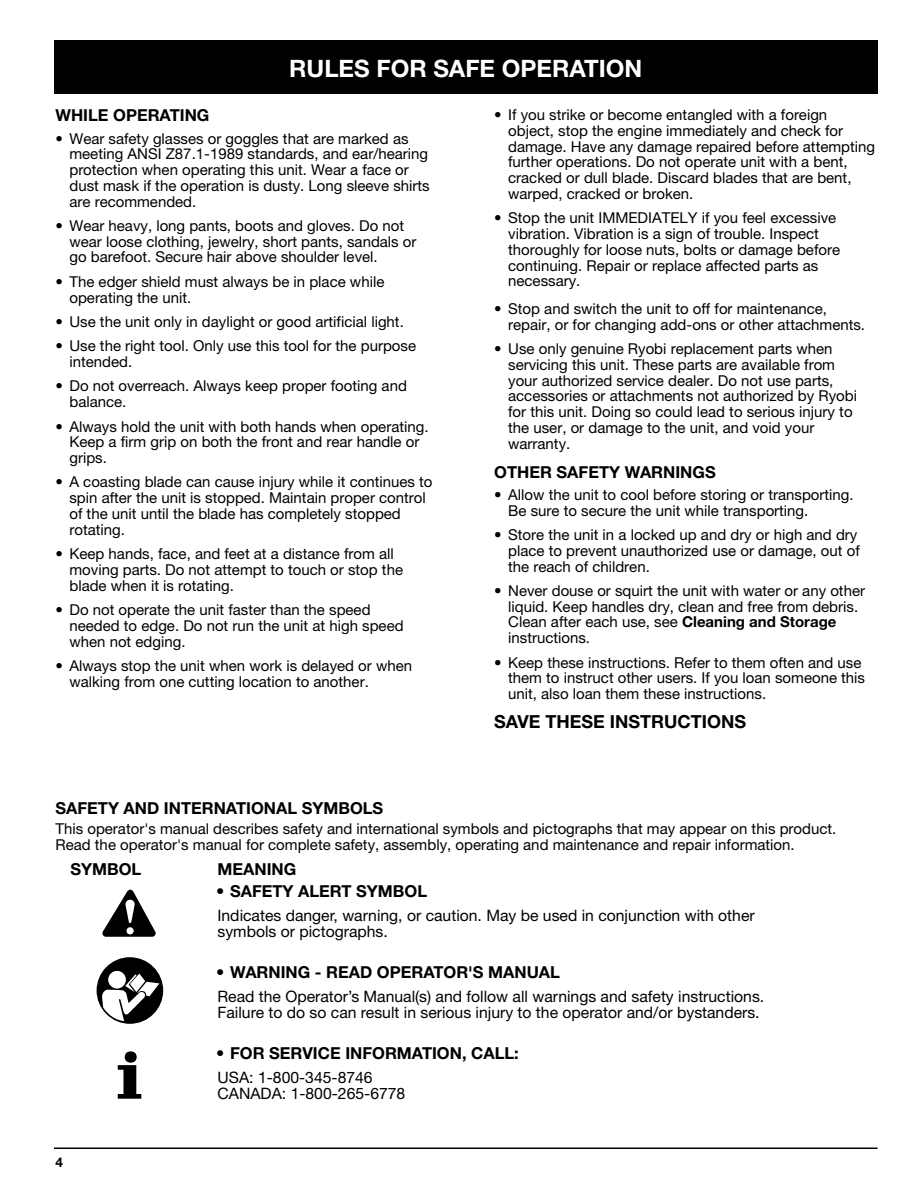
<style>
.page{position:relative;width:918px;height:1188px;background:#fff}
.page>*{position:absolute;margin:0;border:0;box-sizing:border-box;transform-origin:0 0}
.t1{font:700 24px "Helvetica Neue";color:#fff}
.t2{font:700 18px "Helvetica Neue";color:#000}
.t3{font:700 16.5px "Helvetica Neue";color:#000}
.t4{font:15.75px/15.8px "Helvetica Neue";color:#000}
.t5{font:15px/15.8px "Helvetica Neue";color:#000}
.t6{font:700 13.5px "Helvetica Neue";color:#000}
.s1{font-weight:700}
</style>
<div class="page">
<div style="left:54px;top:40px;width:824px;height:54px;background:#000"></div>
<hr style="left:54px;top:1148px;width:824px;height:1px;background:#000">
<svg style="left:102px;top:890px;width:54px;height:47px"></svg>
<div style="left:97px;top:957px;width:66px;height:67px;background:#000;border-radius:50%"></div>
<div style="left:108px;top:971px;width:18px;height:18px;background:#fff;border-radius:50%"></div>
<svg style="left:102px;top:974px;width:57px;height:47px"></svg>
<svg style="left:118px;top:1051px;width:23px;height:48px"></svg>
<h1 class="t1" style="left:289px;top:60px;width:354px">RULES FOR SAFE OPERATION</h1>
<p class="t3" style="left:56px;top:109px;width:155px">WHILE OPERATING</p>
<p class="t5" style="left:69px;top:132px;width:362px;text-indent:-14px">• Wear safety glasses or goggles that are marked as meeting ANSI Z87.1-1989 standards, and ear/hearing protection when operating this unit. Wear a face or dust mask if the operation is dusty. Long sleeve shirts are recommended.</p>
<p class="t5" style="left:69px;top:219px;width:349px;text-indent:-14px">• Wear heavy, long pants, boots and gloves. Do not wear loose clothing, jewelry, short pants, sandals or go barefoot. Secure hair above shoulder level.</p>
<p class="t5" style="left:69px;top:275px;width:316px;text-indent:-14px">• The edger shield must always be in place while operating the unit.</p>
<p class="t5" style="left:56px;top:315px;width:350px">• Use the unit only in daylight or good artificial light.</p>
<p class="t5" style="left:69px;top:340px;width:348px;text-indent:-14px">• Use the right tool. Only use this tool for the purpose intended.</p>
<p class="t5" style="left:69px;top:380px;width:339px;text-indent:-14px">• Do not overreach. Always keep proper footing and balance.</p>
<p class="t5" style="left:69px;top:420px;width:361px;text-indent:-14px">• Always hold the unit with both hands when operating.<br>Keep a firm grip on both the front and rear handle or grips.</p>
<p class="t5" style="left:69px;top:476px;width:365px;text-indent:-14px">• A coasting blade can cause injury while it continues to spin after the unit is stopped. Maintain proper control of the unit until the blade has completely stopped rotating.</p>
<p class="t5" style="left:69px;top:547px;width:335px;text-indent:-14px">• Keep hands, face, and feet at a distance from all moving parts. Do not attempt to touch or stop the blade when it is rotating.</p>
<p class="t5" style="left:69px;top:603px;width:336px;text-indent:-14px">• Do not operate the unit faster than the speed needed to edge. Do not run the unit at high speed when not edging.</p>
<p class="t5" style="left:69px;top:659px;width:344px;text-indent:-14px">• Always stop the unit when work is delayed or when walking from one cutting location to another.</p>
<p class="t5" style="left:508px;top:108px;width:368px;text-indent:-14px">• If you strike or become entangled with a foreign object, stop the engine immediately and check for damage. Have any damage repaired before attempting further operations. Do not operate unit with a bent, cracked or dull blade. Discard blades that are bent, warped, cracked or broken.</p>
<p class="t5" style="left:508px;top:212px;width:333px;text-indent:-14px">• Stop the unit IMMEDIATELY if you feel excessive vibration. Vibration is a sign of trouble. Inspect thoroughly for loose nuts, bolts or damage before continuing. Repair or replace affected parts as necessary.</p>
<p class="t5" style="left:508px;top:302px;width:358px;text-indent:-14px">• Stop and switch the unit to off for maintenance, repair, or for changing add-ons or other attachments.</p>
<p class="t5" style="left:508px;top:342px;width:350px;text-indent:-14px">• Use only genuine Ryobi replacement parts when servicing this unit. These parts are available from your authorized service dealer. Do not use parts, accessories or attachments not authorized by Ryobi for this unit. Doing so could lead to serious injury to the user, or damage to the unit, and void your warranty.</p>
<p class="t3" style="left:494px;top:466px;width:223px">OTHER SAFETY WARNINGS</p>
<p class="t5" style="left:508px;top:488px;width:347px;text-indent:-14px">• Allow the unit to cool before storing or transporting.<br>Be sure to secure the unit while transporting.</p>
<p class="t5" style="left:508px;top:528px;width:353px;text-indent:-14px">• Store the unit in a locked up and dry or high and dry place to prevent unauthorized use or damage, out of the reach of children.</p>
<p class="t5" style="left:508px;top:584px;width:358px;text-indent:-14px">• Never douse or squirt the unit with water or any other liquid. Keep handles dry, clean and free from debris.<br>Clean after each use, see <span class="s1">Cleaning and Storage </span>instructions.</p>
<p class="t5" style="left:508px;top:656px;width:358px;text-indent:-14px">• Keep these instructions. Refer to them often and use them to instruct other users. If you loan someone this unit, also loan them these instructions.</p>
<p class="t2" style="left:494px;top:715px;width:253px">SAVE THESE INSTRUCTIONS</p>
<p class="t3" style="left:56px;top:802px;width:329px">SAFETY AND INTERNATIONAL SYMBOLS</p>
<p class="t5" style="left:56px;top:823px;width:782px">This operator's manual describes safety and international symbols and pictographs that may appear on this product.<br>Read the operator's manual for complete safety, assembly, operating and maintenance and repair information.</p>
<p class="t3" style="left:71px;top:863px;width:72px">SYMBOL</p>
<p class="t3" style="left:218px;top:863px;width:80px">MEANING</p>
<p class="t3" style="left:216px;top:885px;width:212px">• SAFETY ALERT SYMBOL</p>
<p class="t4" style="left:217px;top:910px;width:539px">Indicates danger, warning, or caution. May be used in conjunction with other symbols or pictographs.</p>
<p class="t3" style="left:216px;top:966px;width:345px">• WARNING - READ OPERATOR'S MANUAL</p>
<p class="t4" style="left:217px;top:990px;width:548px">Read the Operator’s Manual(s) and follow all warnings and safety instructions.<br>Failure to do so can result in serious injury to the operator and/or bystanders.</p>
<p class="t3" style="left:216px;top:1047px;width:304px">• FOR SERVICE INFORMATION, CALL:</p>
<p class="t4" style="left:217px;top:1071px;width:189px">USA: 1-800-345-8746<br>CANADA: 1-800-265-6778</p>
<p class="t6" style="left:56px;top:1157px;width:9px">4</p>
</div>
